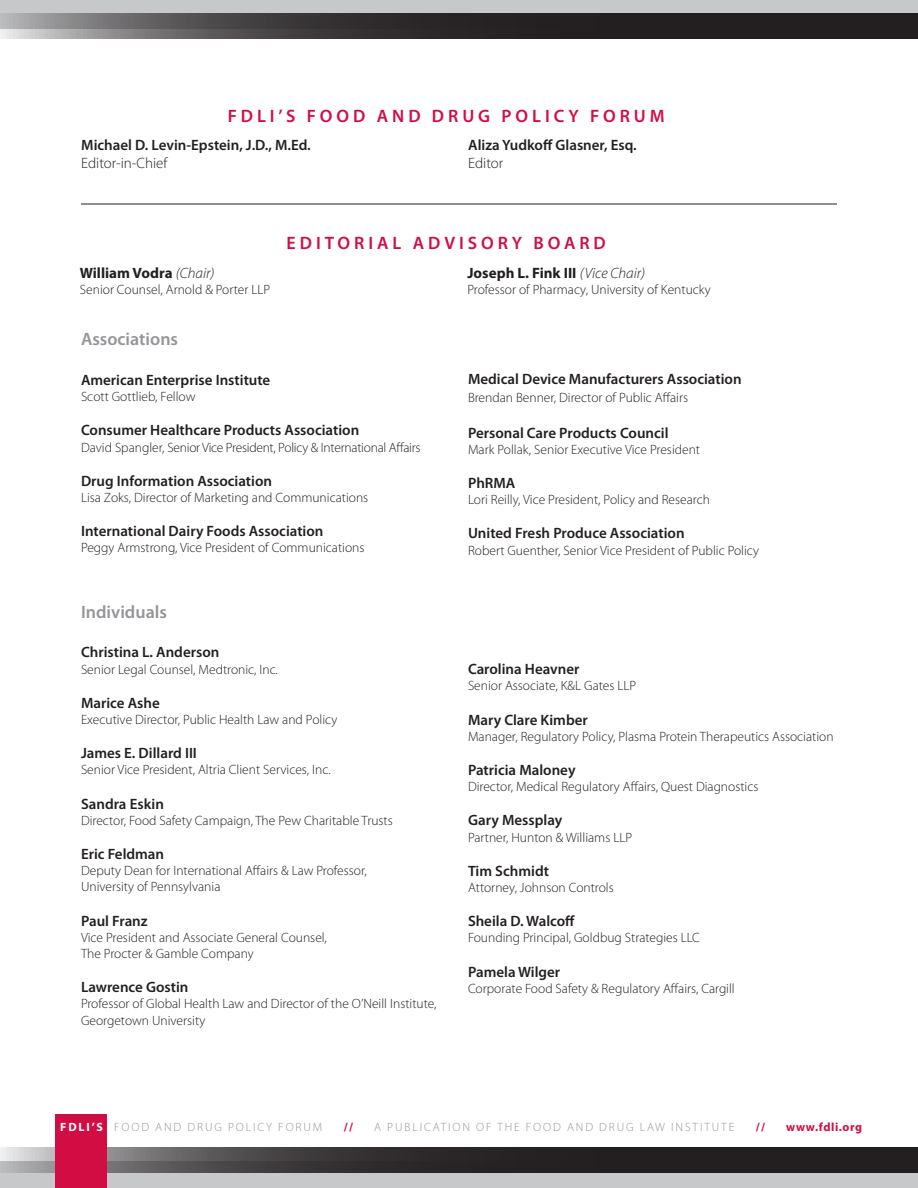
<style>
.page{position:relative;width:918px;height:1188px;background:#fff}
.page>*{position:absolute;margin:0;border:0;box-sizing:border-box;transform-origin:0 0}
.Subtitles{font:600 18px "Myriad Pro";letter-spacing:.22em;color:#d20d44}
.Subsubstitles{font:600 18px "Myriad Pro";color:#939598}
.t1{font:600 15px "Myriad Pro";color:#231f20}
.t2{font:700 15px "Myriad Pro";color:#231f20}
.t3{font:300 15px "Myriad Pro";color:#231f20}
.t4{font:300 13.5px/16.2px "Myriad Pro";color:#231f20}
.t5{font:300 13.5px "Myriad Pro";letter-spacing:-.02em;color:#231f20}
.t6{font:300 12px "Myriad Pro";letter-spacing:.155em;color:#939598}
.t7{font:700 12px "Myriad Pro";letter-spacing:.05em;color:#d20d44}
.s1{font-weight:300;font-style:italic}
.s2{font-weight:700;color:#fff}
</style>
<div class="page">
<div style="left:0;top:1161px;width:918px;height:27px;background:#c7c8ca"></div>
<div style="left:0;top:0;width:918px;height:28px;background:#c7c8ca"></div>
<svg style="left:0;top:13px;width:918px;height:26px;background:#403d3e"></svg>
<svg style="left:0;top:1147px;width:918px;height:26px;background:#3c393a"></svg>
<div style="left:56px;top:1115px;width:51px;height:73px;background:#d20d44"></div>
<hr style="left:81px;top:204px;width:756px;height:1px;background:#231f20">
<p class="Subtitles" style="left:228px;top:104px;width:438px">FDLI’S FOOD AND DRUG POLICY FORUM</p>
<p class="t1" style="left:81px;top:136px;width:231px">Michael D. Levin-Epstein, J.D., M.Ed.</p>
<p class="t1" style="left:468px;top:136px;width:170px">Aliza Yudkoff Glasner, Esq.</p>
<p class="t3" style="left:81px;top:155px;width:88px">Editor-in-Chief</p>
<p class="t3" style="left:468px;top:155px;width:37px">Editor</p>
<p class="t2" style="left:80px;top:263px;width:136px">William Vodra <span class="s1">(Chair)</span></p>
<p class="t4" style="left:80px;top:281px;width:192px">Senior Counsel, Arnold &amp; Porter LLP</p>
<p class="Subtitles" style="left:287px;top:232px;width:321px">EDITORIAL ADVISORY BOARD</p>
<p class="t2" style="left:467px;top:263px;width:179px">Joseph L. Fink III <span class="s1">(Vice Chair)</span></p>
<p class="t4" style="left:467px;top:281px;width:245px">Professor of Pharmacy, University of Kentucky</p>
<p class="Subsubstitles" style="left:81px;top:328px;width:99px">Associations</p>
<p class="t1" style="left:81px;top:370px;width:191px">American Enterprise Institute</p>
<p class="t4" style="left:81px;top:389px;width:116px">Scott Gottlieb, Fellow</p>
<p class="t1" style="left:81px;top:421px;width:280px">Consumer Healthcare Products Association</p>
<p class="t5" style="left:81px;top:440px;width:341px">David Spangler, Senior Vice President, Policy &amp; International Affairs</p>
<p class="t1" style="left:81px;top:471px;width:193px">Drug Information Association</p>
<p class="t4" style="left:81px;top:490px;width:289px">Lisa Zoks, Director of Marketing and Communications</p>
<p class="t1" style="left:81px;top:522px;width:244px">International Dairy Foods Association</p>
<p class="t4" style="left:81px;top:540px;width:285px">Peggy Armstrong, Vice President of Communications</p>
<p class="Subsubstitles" style="left:81px;top:600px;width:87px">Individuals</p>
<p class="t1" style="left:81px;top:643px;width:140px">Christina L. Anderson</p>
<p class="t4" style="left:81px;top:661px;width:198px">Senior Legal Counsel, Medtronic, Inc.</p>
<p class="t1" style="left:81px;top:693px;width:80px">Marice Ashe</p>
<p class="t4" style="left:81px;top:712px;width:258px">Executive Director, Public Health Law and Policy</p>
<p class="t1" style="left:81px;top:744px;width:117px">James E. Dillard III</p>
<p class="t4" style="left:81px;top:762px;width:251px">Senior Vice President, Altria Client Services, Inc.</p>
<p class="t1" style="left:81px;top:794px;width:84px">Sandra Eskin</p>
<p class="t4" style="left:81px;top:813px;width:313px">Director, Food Safety Campaign, The Pew Charitable Trusts</p>
<p class="t1" style="left:81px;top:845px;width:85px">Eric Feldman</p>
<p class="t4" style="left:81px;top:863px;width:287px">Deputy Dean for International Affairs &amp; Law Professor,<br>University of Pennsylvania</p>
<p class="t1" style="left:81px;top:911px;width:68px">Paul Franz</p>
<p class="t4" style="left:81px;top:930px;width:247px">Vice President and Associate General Counsel,<br>The Procter &amp; Gamble Company</p>
<p class="t1" style="left:81px;top:978px;width:109px">Lawrence Gostin</p>
<p class="t4" style="left:81px;top:996px;width:357px">Professor of Global Health Law and Director of the O’Neill Institute,<br>Georgetown University</p>
<p class="t1" style="left:468px;top:369px;width:275px">Medical Device Manufacturers Association</p>
<p class="t4" style="left:468px;top:389px;width:222px">Brendan Benner, Director of Public Affairs</p>
<p class="t1" style="left:468px;top:423px;width:202px">Personal Care Products Council</p>
<p class="t4" style="left:468px;top:441px;width:234px">Mark Pollak, Senior Executive Vice President</p>
<p class="t1" style="left:468px;top:473px;width:49px">PhRMA</p>
<p class="t4" style="left:468px;top:492px;width:243px">Lori Reilly, Vice President, Policy and Research</p>
<p class="t1" style="left:468px;top:524px;width:218px">United Fresh Produce Association</p>
<p class="t4" style="left:468px;top:542px;width:293px">Robert Guenther, Senior Vice President of Public Policy</p>
<p class="t1" style="left:468px;top:660px;width:113px">Carolina Heavner</p>
<p class="t4" style="left:468px;top:678px;width:170px">Senior Associate, K&amp;L Gates LLP</p>
<p class="t1" style="left:468px;top:710px;width:121px">Mary Clare Kimber</p>
<p class="t4" style="left:468px;top:728px;width:367px">Manager, Regulatory Policy, Plasma Protein Therapeutics Association</p>
<p class="t1" style="left:468px;top:760px;width:109px">Patricia Maloney</p>
<p class="t4" style="left:468px;top:779px;width:292px">Director, Medical Regulatory Affairs, Quest Diagnostics</p>
<p class="t1" style="left:468px;top:811px;width:96px">Gary Messplay</p>
<p class="t4" style="left:468px;top:829px;width:166px">Partner, Hunton &amp; Williams LLP</p>
<p class="t1" style="left:468px;top:861px;width:82px">Tim Schmidt</p>
<p class="t4" style="left:468px;top:880px;width:147px">Attorney, Johnson Controls</p>
<p class="t1" style="left:468px;top:912px;width:108px">Sheila D. Walcoff</p>
<p class="t4" style="left:468px;top:930px;width:233px">Founding Principal, Goldbug Strategies LLC</p>
<p class="t1" style="left:468px;top:962px;width:94px">Pamela Wilger</p>
<p class="t4" style="left:468px;top:980px;width:268px">Corporate Food Safety &amp; Regulatory Affairs, Cargill</p>
<p class="t6" style="left:60px;top:1120px;width:264px"><span class="s2">FDLI’S</span> FOOD AND DRUG POLICY FORUM</p>
<p class="t7" style="left:344px;top:1119px;width:11px">//</p>
<p class="t6" style="left:374px;top:1120px;width:362px">A PUBLICATION OF THE FOOD AND DRUG LAW INSTITUTE</p>
<p class="t7" style="left:756px;top:1119px;width:11px">//</p>
<p class="t7" style="left:786px;top:1119px;width:78px">www.fdli.org</p>
</div>
